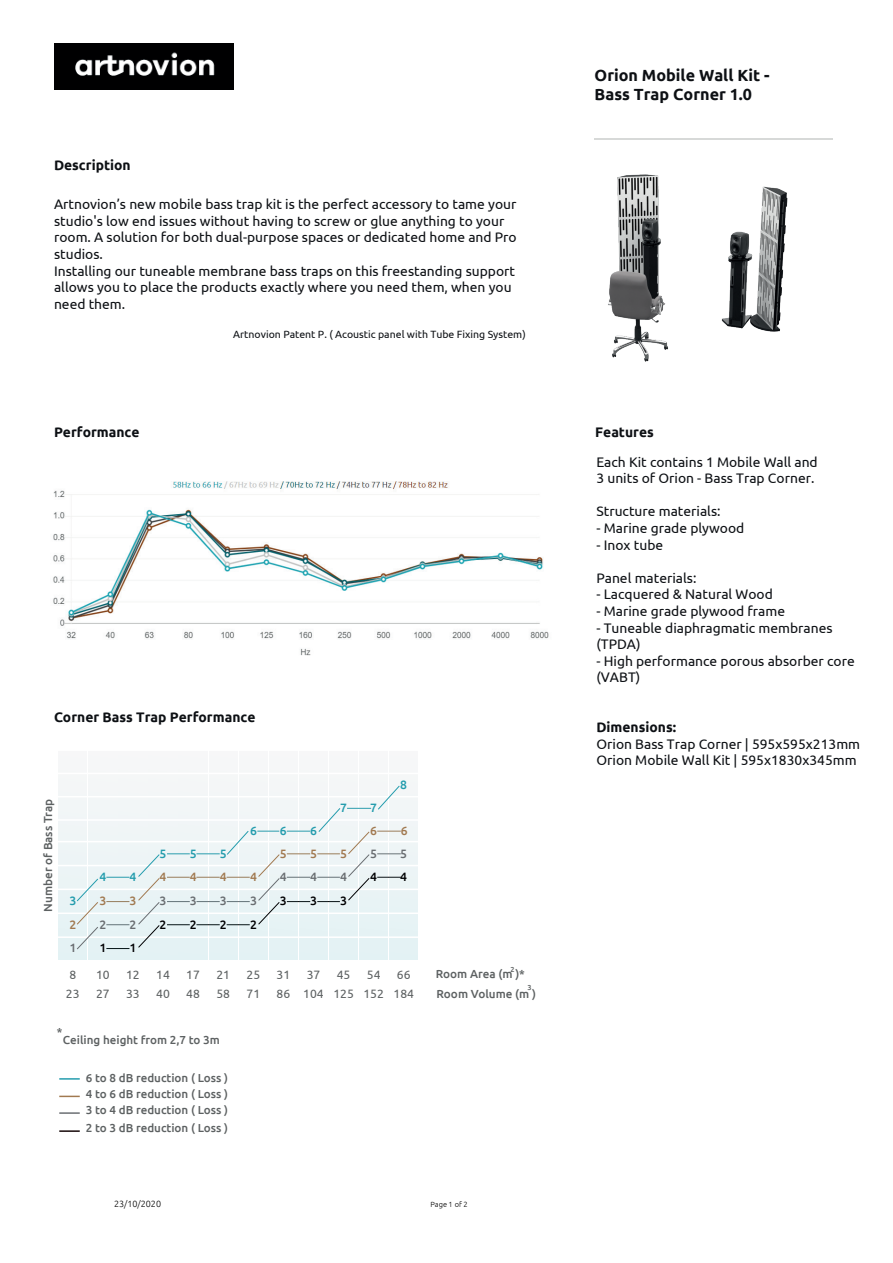
<style>
.page{position:relative;width:893px;height:1263px;background:#fff}
.page>*{position:absolute;margin:0;border:0;box-sizing:border-box;transform-origin:0 0}
.t1{font:700 16.2px/19.4px "Ubuntu";color:#0d1014}
.t2{font:13.8px/16.6px "Ubuntu";color:#0d1014}
.t3{font:700 13.8px "Ubuntu";color:#0d1014}
.t4{font:12.15px "Ubuntu";color:#5d6162}
.t5{font:500 12.15px "Ubuntu";color:#696d71}
.t6{font:500 12.15px "Ubuntu";color:#a17950}
.t7{font:500 12.15px "Ubuntu";color:#239cad}
.t8{font:500 12.15px "Ubuntu";color:#000002}
.t9{font:500 11.7px "Ubuntu";color:#5d6162}
.t10{font:500 11.55px/15.9px "Ubuntu";color:#5d6162}
.t11{font:10.5px "Ubuntu";color:#0d1014}
.t12{font:300 9px "Ubuntu";color:#000001}
.t13{font:300 7.5px "Ubuntu";color:#000001}
.t14{font:500 7.2px "Ubuntu";color:#5d6162}
</style>
<div class="page">
<img style="left:54px;top:44px;width:180px;height:46px">
<hr style="left:595px;top:138px;width:238px;height:1px;background:#d7d9d8">
<svg style="left:59px;top:1096px;width:21px;height:1px"></svg>
<hr style="left:59px;top:1112px;width:21px;height:2px;background:#696d71">
<hr style="left:59px;top:1130px;width:21px;height:2px;background:#140506">
<hr style="left:59px;top:1078px;width:21px;height:2px;background:#239cad">
<div style="left:89px;top:751px;width:28px;height:209px;background:#eff5f6"></div>
<div style="left:119px;top:751px;width:28px;height:209px;background:#eff5f6"></div>
<div style="left:149px;top:751px;width:28px;height:209px;background:#f0f5f6"></div>
<div style="left:179px;top:751px;width:28px;height:209px;background:#eef4f6"></div>
<div style="left:209px;top:751px;width:28px;height:209px;background:#edf4f6"></div>
<div style="left:239px;top:751px;width:28px;height:209px;background:#eff5f6"></div>
<div style="left:269px;top:751px;width:29px;height:209px;background:#eff5f6"></div>
<div style="left:299px;top:751px;width:29px;height:209px;background:#edf4f6"></div>
<div style="left:329px;top:751px;width:29px;height:209px;background:#edf4f6"></div>
<div style="left:359px;top:751px;width:29px;height:209px;background:#edf4f6"></div>
<div style="left:390px;top:751px;width:28px;height:209px;background:#edf4f6"></div>
<div style="left:59px;top:751px;width:28px;height:209px;background:#eff5f6"></div>
<hr style="left:55px;top:865px;width:369px;height:1px;background:#fff">
<hr style="left:55px;top:841px;width:369px;height:1px;background:#fff">
<hr style="left:55px;top:819px;width:369px;height:2px;background:#fff">
<hr style="left:55px;top:773px;width:369px;height:1px;background:#fff">
<hr style="left:55px;top:796px;width:369px;height:1px;background:#fff">
<hr style="left:57px;top:912px;width:362px;height:2px;background:#fff">
<hr style="left:57px;top:936px;width:362px;height:2px;background:#fff">
<hr style="left:57px;top:888px;width:362px;height:2px;background:#fff">
<svg style="left:227px;top:831px;width:22px;height:24px"></svg>
<svg style="left:318px;top:808px;width:22px;height:24px"></svg>
<svg style="left:77px;top:878px;width:21px;height:71px"></svg>
<svg style="left:138px;top:854px;width:22px;height:94px"></svg>
<svg style="left:258px;top:854px;width:22px;height:71px"></svg>
<svg style="left:348px;top:831px;width:22px;height:70px"></svg>
<svg style="left:378px;top:785px;width:22px;height:25px"></svg>
<img style="left:608px;top:174px;width:180px;height:188px">
<img style="left:53px;top:481px;width:496px;height:175px">
<p class="t3" style="left:54px;top:157px;width:78px">Description</p>
<p class="t2" style="left:54px;top:195px;width:464px">Artnovion’s new mobile bass trap kit is the perfect accessory to tame your studio's low end issues without having to screw or glue anything to your room. A solution for both dual-purpose spaces or dedicated home and Pro studios.<br>Installing our tuneable membrane bass traps on this freestanding support allows you to place the products exactly where you need them, when you need them.</p>
<p class="t11" style="left:233px;top:328px;width:294px">Artnovion Patent P. ( Acoustic panel with Tube Fixing System)</p>
<p class="t1" style="left:595px;top:65px;width:176px">Orion Mobile Wall Kit -<br>Bass Trap Corner 1.0</p>
<p class="t3" style="left:54px;top:424px;width:87px">Performance</p>
<p class="t3" style="left:595px;top:424px;width:60px">Features</p>
<p class="t3" style="left:54px;top:709px;width:203px">Corner Bass Trap Performance</p>
<p class="t9" style="left:41px;top:912px;width:114px;rotate:-90deg">Number of Bass Trap</p>
<p class="t7" style="left:250px;top:823px;width:8px">6</p>
<p class="t7" style="left:280px;top:823px;width:8px">6</p>
<p class="t5" style="left:280px;top:869px;width:8px">4</p>
<p class="t7" style="left:160px;top:846px;width:8px">5</p>
<p class="t7" style="left:190px;top:846px;width:8px">5</p>
<p class="t5" style="left:190px;top:893px;width:8px">3</p>
<p class="t7" style="left:220px;top:846px;width:8px">5</p>
<p class="t5" style="left:220px;top:893px;width:8px">3</p>
<p class="t5" style="left:250px;top:893px;width:8px">3</p>
<p class="t8" style="left:280px;top:893px;width:8px">3</p>
<p class="t6" style="left:280px;top:846px;width:8px">5</p>
<p class="t7" style="left:99px;top:869px;width:8px">4</p>
<p class="t7" style="left:130px;top:869px;width:8px">4</p>
<p class="t5" style="left:130px;top:917px;width:8px">2</p>
<p class="t6" style="left:160px;top:869px;width:8px">4</p>
<p class="t6" style="left:250px;top:869px;width:8px">4</p>
<p class="t6" style="left:190px;top:869px;width:8px">4</p>
<p class="t6" style="left:220px;top:869px;width:8px">4</p>
<p class="t7" style="left:69px;top:893px;width:8px">3</p>
<p class="t6" style="left:99px;top:893px;width:8px">3</p>
<p class="t6" style="left:130px;top:893px;width:8px">3</p>
<p class="t5" style="left:160px;top:893px;width:8px">3</p>
<p class="t6" style="left:69px;top:917px;width:8px">2</p>
<p class="t8" style="left:160px;top:917px;width:8px">2</p>
<p class="t8" style="left:250px;top:917px;width:8px">2</p>
<p class="t5" style="left:99px;top:917px;width:8px">2</p>
<p class="t8" style="left:190px;top:917px;width:8px">2</p>
<p class="t8" style="left:220px;top:917px;width:8px">2</p>
<p class="t5" style="left:69px;top:940px;width:8px">1</p>
<p class="t8" style="left:99px;top:940px;width:8px">1</p>
<p class="t8" style="left:130px;top:940px;width:8px">1</p>
<p class="t7" style="left:310px;top:823px;width:8px">6</p>
<p class="t5" style="left:310px;top:869px;width:8px">4</p>
<p class="t6" style="left:310px;top:846px;width:8px">5</p>
<p class="t8" style="left:310px;top:893px;width:8px">3</p>
<p class="t7" style="left:340px;top:800px;width:8px">7</p>
<p class="t6" style="left:340px;top:846px;width:8px">5</p>
<p class="t7" style="left:370px;top:800px;width:8px">7</p>
<p class="t5" style="left:370px;top:846px;width:8px">5</p>
<p class="t6" style="left:370px;top:823px;width:8px">6</p>
<p class="t5" style="left:340px;top:869px;width:8px">4</p>
<p class="t8" style="left:370px;top:869px;width:8px">4</p>
<p class="t8" style="left:340px;top:893px;width:8px">3</p>
<p class="t7" style="left:400px;top:777px;width:8px">8</p>
<p class="t6" style="left:401px;top:823px;width:8px">6</p>
<p class="t5" style="left:400px;top:846px;width:8px">5</p>
<p class="t8" style="left:400px;top:869px;width:8px">4</p>
<p class="t4" style="left:69px;top:967px;width:8px">8</p>
<p class="t4" style="left:96px;top:967px;width:15px">10</p>
<p class="t4" style="left:126px;top:967px;width:15px">12</p>
<p class="t4" style="left:156px;top:967px;width:15px">14</p>
<p class="t4" style="left:186px;top:967px;width:15px">17</p>
<p class="t4" style="left:216px;top:967px;width:15px">21</p>
<p class="t4" style="left:246px;top:967px;width:15px">25</p>
<p class="t4" style="left:277px;top:967px;width:15px">31</p>
<p class="t4" style="left:307px;top:967px;width:15px">37</p>
<p class="t4" style="left:337px;top:967px;width:15px">45</p>
<p class="t4" style="left:367px;top:967px;width:15px">54</p>
<p class="t4" style="left:397px;top:967px;width:15px">66</p>
<p class="t4" style="left:66px;top:987px;width:15px">23</p>
<p class="t4" style="left:96px;top:987px;width:15px">27</p>
<p class="t4" style="left:126px;top:987px;width:15px">33</p>
<p class="t4" style="left:156px;top:987px;width:15px">40</p>
<p class="t4" style="left:186px;top:987px;width:15px">48</p>
<p class="t4" style="left:216px;top:987px;width:15px">58</p>
<p class="t4" style="left:246px;top:987px;width:15px">71</p>
<p class="t4" style="left:277px;top:987px;width:139px">86 104 125 152 184</p>
<p class="t10" style="left:57px;top:1023px;width:7px">*</p>
<p class="t10" style="left:63px;top:1031px;width:158px">Ceiling height from 2,7 to 3m</p>
<p class="t10" style="left:86px;top:1069px;width:144px">6 to 8 dB reduction ( Loss )</p>
<p class="t10" style="left:86px;top:1086px;width:144px">4 to 6 dB reduction ( Loss )<br>3 to 4 dB reduction ( Loss )</p>
<p class="t10" style="left:86px;top:1120px;width:144px">2 to 3 dB reduction ( Loss )</p>
<p class="t14" style="left:511px;top:964px;width:6px">2</p>
<p class="t9" style="left:436px;top:967px;width:91px">Room Area (m )*</p>
<p class="t14" style="left:527px;top:983px;width:6px">3</p>
<p class="t9" style="left:436px;top:987px;width:101px">Room Volume (m )</p>
<p class="t12" style="left:114px;top:1199px;width:49px">23/10/2020</p>
<p class="t13" style="left:430px;top:1200px;width:39px">Page 1 of 2</p>
<p class="t2" style="left:596px;top:453px;width:223px">Each Kit contains 1 Mobile Wall and<br>3 units of Orion - Bass Trap Corner.</p>
<p class="t2" style="left:596px;top:503px;width:126px">Structure materials:</p>
<p class="t2" style="left:596px;top:519px;width:149px">- Marine grade plywood</p>
<p class="t2" style="left:596px;top:536px;width:68px">- Inox tube</p>
<p class="t2" style="left:596px;top:569px;width:102px">Panel materials:</p>
<p class="t2" style="left:596px;top:586px;width:178px">- Lacquered &amp; Natural Wood</p>
<p class="t2" style="left:596px;top:602px;width:190px">- Marine grade plywood frame</p>
<p class="t2" style="left:596px;top:619px;width:238px">- Tuneable diaphragmatic membranes (TPDA)</p>
<p class="t2" style="left:596px;top:652px;width:260px">- High performance porous absorber core (VABT)</p>
<p class="t3" style="left:596px;top:719px;width:81px">Dimensions:</p>
<p class="t2" style="left:596px;top:735px;width:265px">Orion Bass Trap Corner | 595x595x213mm<br>Orion Mobile Wall Kit | 595x1830x345mm</p>
</div>
